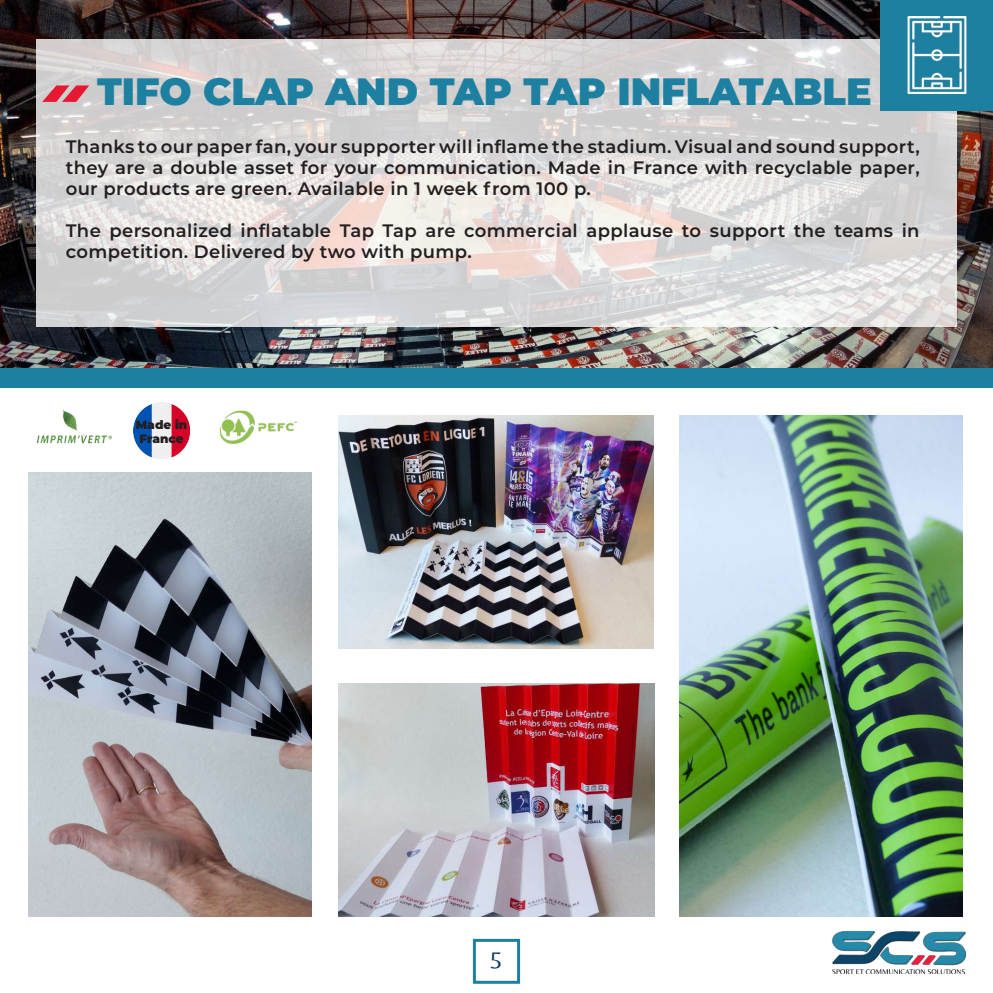
<style>
.page{position:relative;width:993px;height:993px;background:#fff}
.page>*{position:absolute;margin:0;border:0;box-sizing:border-box;transform-origin:0 0}
.t1{font:900 38px "Montserrat";color:#1e80a1}
.t2{font:24px "Belleza";color:#0a3c5f}
.t3{font:600 18px/21px "Montserrat";letter-spacing:.02em;color:#231f20;text-align:justify}
.t4{font:900 12px/14.4px "Montserrat";color:#231f20}
</style>
<div class="page">
<img style="left:0;top:0;width:992px;height:368px">
<div style="left:472px;top:938px;width:48px;height:45px;border:3px solid #1e80a1"></div>
<svg style="left:36px;top:40px;width:920px;height:287px;background:#dcd9d8"></svg>
<div style="left:880px;top:0;width:112px;height:110px;background:#1e80a1"></div>
<img style="left:907px;top:17px;width:60px;height:76px">
<div style="left:0;top:368px;width:992px;height:20px;background:#1e80a1"></div>
<img style="left:338px;top:415px;width:315px;height:233px">
<img style="left:28px;top:472px;width:283px;height:444px">
<img style="left:338px;top:683px;width:315px;height:233px">
<img style="left:832px;top:931px;width:133px;height:42px">
<img style="left:679px;top:415px;width:283px;height:501px">
<img style="left:36px;top:409px;width:76px;height:35px">
<img style="left:133px;top:402px;width:57px;height:56px">
<img style="left:219px;top:410px;width:78px;height:34px">
<svg style="left:42px;top:85px;width:47px;height:17px"></svg>
<h1 class="t1" style="left:97px;top:63px;width:775px">TIFO CLAP AND TAP TAP INFLATABLE</h1>
<p class="t3" style="left:66px;top:135px;width:855px">Thanks to our paper fan, your supporter will inflame the stadium. Visual and sound support, they are a double asset for your communication. Made in France with recyclable paper, our products are green. Available in 1 week from 100 p.</p>
<p class="t3" style="left:66px;top:219px;width:855px">The personalized inflatable Tap Tap are commercial applause to support the teams in competition. Delivered by two with pump.</p>
<p class="t4" style="left:136px;top:416px;width:53px">Made in<br>France</p>
<h2 class="t2" style="left:490px;top:942px;width:13px">5</h2>
</div>
